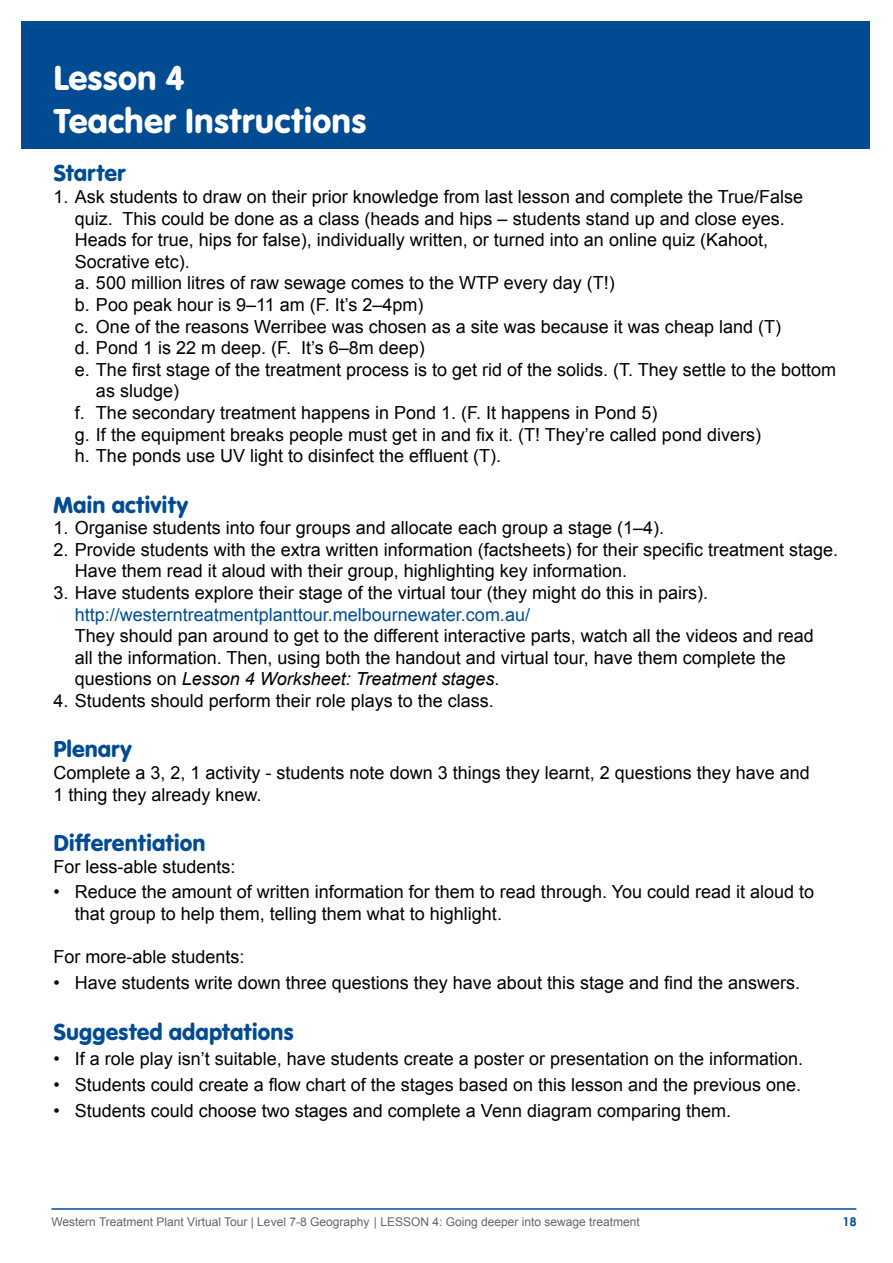
<style>
.page{position:relative;width:893px;height:1263px;background:#fff}
.page>*{position:absolute;margin:0;border:0;box-sizing:border-box;transform-origin:0 0}
.t1{font:36px/43.2px "VAG Rundschrift D";color:#fff}
.t2{font:24px "VAG Rundschrift D";color:#004b92}
.t3{font:18px/21.6px "Arial";color:#000}
.t4{font:18px "Arial";color:#004b92}
.t5{font:12px "Arial";color:#636466}
.t6{font:700 12px "Century Gothic Pro";color:#004b92}
.s1{font-style:italic}
</style>
<div class="page">
<hr style="left:51px;top:1208px;width:805px;height:2px;background:#004b92">
<div style="left:22px;top:21px;width:848px;height:127px;background:#004b92"></div>
<h1 class="t1" style="left:53px;top:57px;width:315px">Lesson 4<br>Teacher Instructions</h1>
<h2 class="t2" style="left:53px;top:159px;width:74px">Starter</h2>
<p class="t3" style="left:53px;top:186px;width:751px">1. Ask students to draw on their prior knowledge from last lesson and complete the True/False</p>
<p class="t3" style="left:75px;top:208px;width:712px">quiz. This could be done as a class (heads and hips – students stand up and close eyes.</p>
<p class="t3" style="left:75px;top:229px;width:695px">Heads for true, hips for false), individually written, or turned into an online quiz (Kahoot,</p>
<p class="t3" style="left:75px;top:251px;width:117px">Socrative etc).</p>
<p class="t3" style="left:75px;top:272px;width:542px">a. 500 million litres of raw sewage comes to the WTP every day (T!)</p>
<p class="t3" style="left:75px;top:294px;width:350px">b. Poo peak hour is 9–11 am (F. It’s 2–4pm)</p>
<p class="t3" style="left:75px;top:316px;width:708px">c. One of the reasons Werribee was chosen as a site was because it was cheap land (T)</p>
<p class="t3" style="left:75px;top:337px;width:352px">d. Pond 1 is 22 m deep. (F. It’s 6–8m deep)</p>
<p class="t3" style="left:75px;top:359px;width:763px">e. The first stage of the treatment process is to get rid of the solids. (T. They settle to the bottom</p>
<p class="t3" style="left:96px;top:380px;width:85px">as sludge)</p>
<p class="t3" style="left:75px;top:402px;width:584px">f. The secondary treatment happens in Pond 1. (F. It happens in Pond 5)</p>
<p class="t3" style="left:75px;top:424px;width:688px">g. If the equipment breaks people must get in and fix it. (T! They’re called pond divers)</p>
<p class="t3" style="left:75px;top:445px;width:428px">h. The ponds use UV light to disinfect the effluent (T).</p>
<h2 class="t2" style="left:53px;top:490px;width:136px">Main activity</h2>
<p class="t3" style="left:53px;top:517px;width:612px">1. Organise students into four groups and allocate each group a stage (1–4).</p>
<p class="t3" style="left:75px;top:539px;width:765px;text-indent:-21px">2. Provide students with the extra written information (factsheets) for their specific treatment stage.<br>Have them read it aloud with their group, highlighting key information.</p>
<p class="t3" style="left:53px;top:582px;width:656px">3. Have students explore their stage of the virtual tour (they might do this in pairs).</p>
<p class="t4" style="left:75px;top:602px;width:457px">http://westerntreatmentplanttour.melbournewater.com.au/</p>
<p class="t3" style="left:75px;top:625px;width:741px">They should pan around to get to the different interactive parts, watch all the videos and read all the information. Then, using both the handout and virtual tour, have them complete the questions on <span class="s1">Lesson 4 Worksheet: Treatment stages</span>.</p>
<p class="t3" style="left:53px;top:690px;width:442px">4. Students should perform their role plays to the class.</p>
<h2 class="t2" style="left:53px;top:735px;width:80px">Plenary</h2>
<p class="t3" style="left:53px;top:762px;width:758px">Complete a 3, 2, 1 activity - students note down 3 things they learnt, 2 questions they have and<br>1 thing they already knew.</p>
<h2 class="t2" style="left:53px;top:829px;width:154px">Differentiation</h2>
<p class="t3" style="left:53px;top:856px;width:184px">For less-able students:</p>
<p class="t3" style="left:75px;top:881px;width:741px;text-indent:-21px">• Reduce the amount of written information for them to read through. You could read it aloud to that group to help them, telling them what to highlight.</p>
<p class="t3" style="left:53px;top:946px;width:193px">For more-able students:</p>
<p class="t3" style="left:53px;top:972px;width:748px">• Have students write down three questions they have about this stage and find the answers.</p>
<h2 class="t2" style="left:53px;top:1017px;width:242px">Suggested adaptations</h2>
<p class="t3" style="left:53px;top:1048px;width:751px">• If a role play isn’t suitable, have students create a poster or presentation on the information.</p>
<p class="t3" style="left:53px;top:1074px;width:749px">• Students could create a flow chart of the stages based on this lesson and the previous one.</p>
<p class="t3" style="left:53px;top:1100px;width:679px">• Students could choose two stages and complete a Venn diagram comparing them.</p>
<p class="t5" style="left:51px;top:1214px;width:590px">Western Treatment Plant Virtual Tour | Level 7-8 Geography | LESSON 4: Going deeper into sewage treatment</p>
<p class="t6" style="left:843px;top:1214px;width:15px">18</p>
</div>
